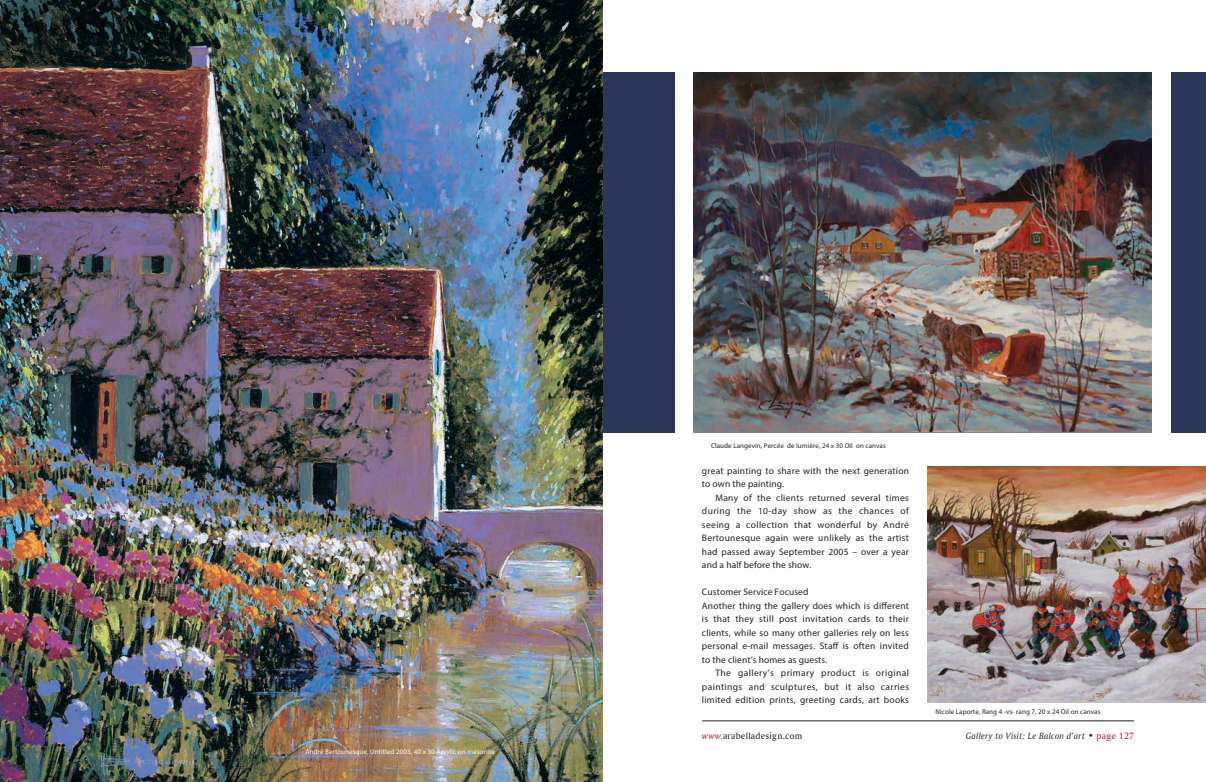
<style>
.page{position:relative;width:1206px;height:782px;background:#fff}
.page>*{position:absolute;margin:0;border:0;box-sizing:border-box;transform-origin:0 0}
.t1{font:9.5px/13.5px "Myriad Pro";letter-spacing:.02em;color:#231f20}
.t2{font:9.5px "Amerigo BT Italic A";letter-spacing:.025em;color:#231f20}
.t3{font:9.5px "Amerigo BT Roman A";letter-spacing:.025em;color:#231f20}
.t4{font:7px "Myriad Pro";letter-spacing:.01em;color:#231f20}
.t5{font:7px "Myriad Pro";letter-spacing:.01em;color:#fff}
.s1{font-family:"Amerigo BT Italic A";color:#9e1c22}
.s2{font-family:"Amerigo BT Roman A"}
.s3{font-family:"Amerigo BT Roman A";color:#9e1c22}
</style>
<div class="page">
<hr style="left:702px;top:720px;width:432px;height:1px;background:#231f20">
<img style="left:693px;top:72px;width:459px;height:360px">
<img style="left:927px;top:466px;width:279px;height:236px">
<div style="left:1172px;top:72px;width:34px;height:360px;background:#2c3659"></div>
<div style="left:603px;top:72px;width:72px;height:360px;background:#2c3659"></div>
<img style="left:0;top:0;width:603px;height:781px">
<p class="t5" style="left:305px;top:747px;width:191px">André Bertounesque, Untitled 2003, 40 x 30 Acrylic on masonite</p>
<p class="t4" style="left:711px;top:441px;width:176px">Claude Langevin, Percée de lumière, 24 x 30 Oil on canvas</p>
<p class="t1" style="left:702px;top:463px;width:209px">great painting to share with the next generation to own the painting.</p>
<p class="t1" style="left:702px;top:490px;width:209px;text-align:justify;text-indent:13px">Many of the clients returned several times during the 10-day show as the chances of seeing a collection that wonderful by André Bertounesque again were unlikely as the artist had passed away September 2005 – over a year and a half before the show.</p>
<p class="t1" style="left:702px;top:585px;width:209px">Customer Service Focused<br>Another thing the gallery does which is different is that they still post invitation cards to their clients, while so many other galleries rely on less personal e-mail messages. Staff is often invited to the client’s homes as guests.</p>
<p class="t1" style="left:702px;top:666px;width:209px;text-align:justify;text-indent:13px">The gallery’s primary product is original paintings and sculptures, but it also carries limited edition prints, greeting cards, art books</p>
<p class="t4" style="left:935px;top:707px;width:166px">Nicole Laporte, Rang 4 -vs- rang 7, 20 x 24 Oil on canvas</p>
<p class="t3" style="left:702px;top:729px;width:102px"><span class="s1">www.</span>arabelladesign.com</p>
<p class="t2" style="left:966px;top:729px;width:170px">Gallery to Visit: Le Balcon d’art <span class="s2">•</span> <span class="s3">page 127</span></p>
</div>
